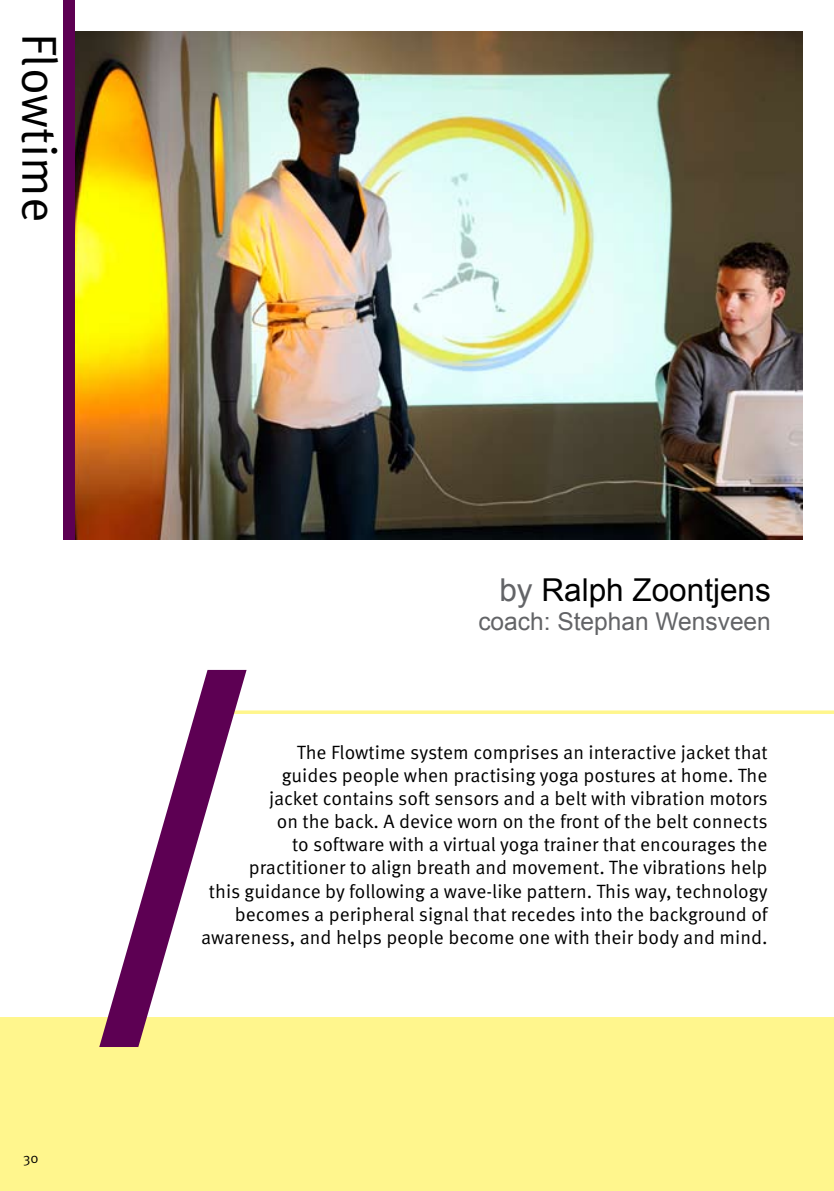
<style>
.page{position:relative;width:834px;height:1191px;background:#fff}
.page>*{position:absolute;margin:0;border:0;box-sizing:border-box;transform-origin:0 0}
.t1{font:49px "Meta Pro";color:#000}
.t2{font:31.5px "Arial";color:#000}
.t3{font:24.5px "Arial";color:#636467}
.t4{font:19.25px/23.1px "Meta Pro";color:#000;text-align:right}
.t5{font:14px "Meta Pro";color:#000}
.s1{color:#636467}
</style>
<div class="page">
<div style="left:0;top:1017px;width:833px;height:174px;background:#fff68d"></div>
<img style="left:75px;top:31px;width:727px;height:508px">
<div style="left:63px;top:0;width:12px;height:539px;background:#5d0053"></div>
<svg style="left:277px;top:710px;width:556px;height:4px;fill:#fff68e"></svg>
<svg style="left:99px;top:669px;width:178px;height:378px"></svg>
<h1 class="t1" style="left:69px;top:33px;width:191px;rotate:90deg">Flowtime</h1>
<p class="t5" style="left:23px;top:1149px;width:17px">30</p>
<h2 class="t2" style="left:499px;top:569px;width:273px"><span class="s1">by</span> Ralph Zoontjens</h2>
<p class="t3" style="left:478px;top:606px;width:294px">coach: Stephan Wensveen</p>
<p class="t4" style="left:201px;top:741px;width:568px">The Flowtime system comprises an interactive jacket that<br>guides people when practising yoga postures at home. The<br>jacket contains soft sensors and a belt with vibration motors<br>on the back. A device worn on the front of the belt connects<br>to software with a virtual yoga trainer that encourages the practitioner to align breath and movement. The vibrations help<br>this guidance by following a wave-like pattern. This way, technology becomes a peripheral signal that recedes into the background of awareness, and helps people become one with their body and mind.</p>
</div>
